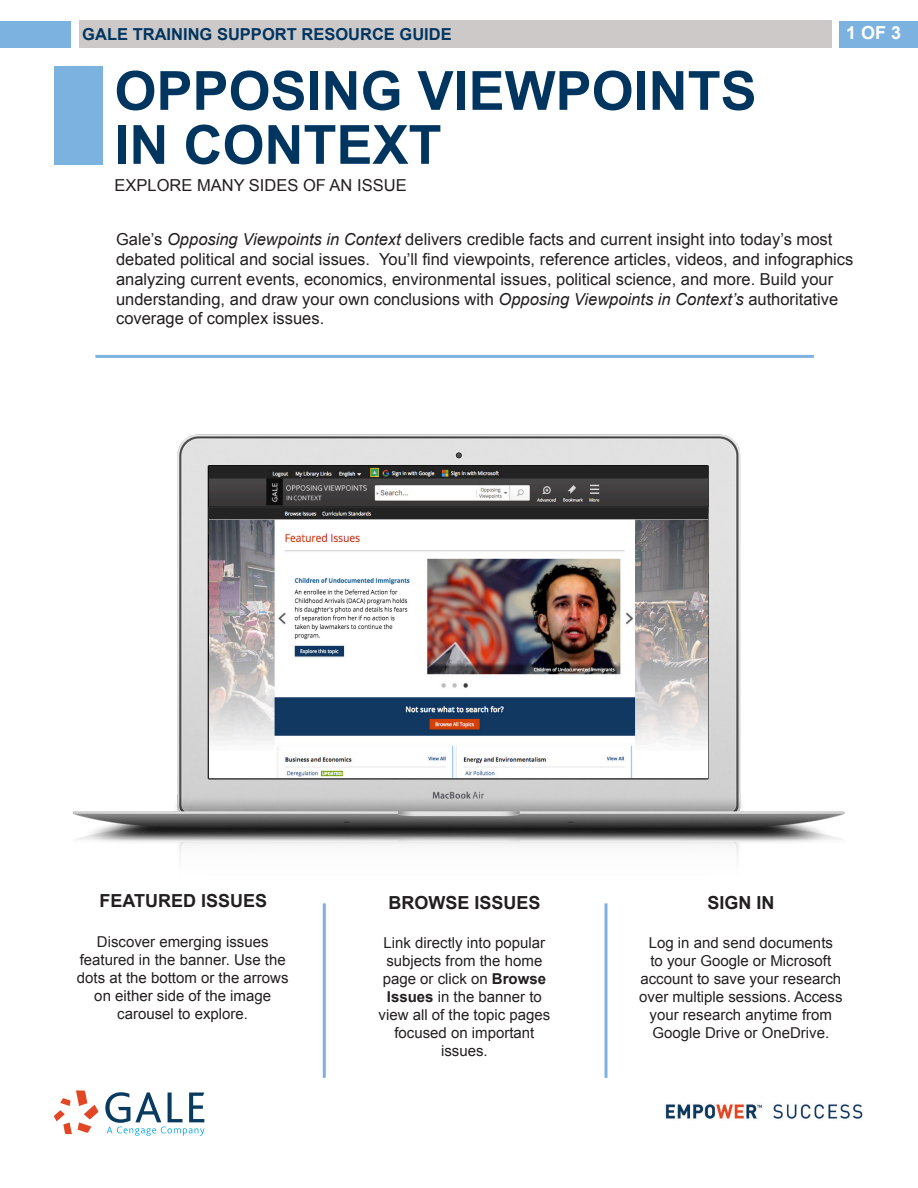
<style>
.page{position:relative;width:918px;height:1188px;background:#fff}
.page>*{position:absolute;margin:0;border:0;box-sizing:border-box;transform-origin:0 0}
.t1{font:700 54px "Arial";color:#003560}
.t2{font:700 18px "Arial";color:#231f20}
.t3{font:700 18px "Arial";color:#fff}
.t4{font:16.5px/19.8px "Arial";color:#231f20}
.t5{font:700 16.5px "Arial";color:#003560}
.t6{font:15px/18px "Arial";color:#231f20;text-align:center}
.s1{font-style:italic}
.s2{font-weight:700}
</style>
<div class="page">
<div style="left:54px;top:66px;width:48px;height:98px;background:#7cb2e0"></div>
<hr style="left:95px;top:355px;width:719px;height:3px;background:#7cb2e0">
<hr style="left:323px;top:903px;width:3px;height:175px;background:#7cb2e0">
<svg style="left:604px;top:903px;width:4px;height:175px"></svg>
<div style="left:79px;top:21px;width:753px;height:27px;background:#cdc9c8"></div>
<div style="left:0;top:21px;width:70px;height:27px;background:#7cb2e0"></div>
<div style="left:840px;top:21px;width:78px;height:27px;background:#7cb2e0"></div>
<svg style="left:54px;top:1091px;width:44px;height:43px"></svg>
<svg style="left:105px;top:1092px;width:100px;height:44px"></svg>
<img style="left:665px;top:1104px;width:198px;height:15px">
<img style="left:73px;top:434px;width:772px;height:424px">
<img style="left:210px;top:467px;width:498px;height:311px">
<p class="t5" style="left:82px;top:23px;width:371px">GALE TRAINING SUPPORT RESOURCE GUIDE</p>
<p class="t3" style="left:846px;top:21px;width:57px">1 OF 3</p>
<p class="t1" style="left:114px;top:55px;width:644px">OPPOSING VIEWPOINTS</p>
<p class="t1" style="left:114px;top:109px;width:329px">IN CONTEXT</p>
<p class="t4" style="left:114px;top:175px;width:294px">EXPLORE MANY SIDES OF AN ISSUE</p>
<p class="t4" style="left:116px;top:230px;width:739px">Gale’s <span class="s1">Opposing Viewpoints in Context</span> delivers credible facts and current insight into today’s most debated political and social issues. You’ll find viewpoints, reference articles, videos, and infographics analyzing current events, economics, environmental issues, political science, and more. Build your understanding, and draw your own conclusions with <span class="s1">Opposing Viewpoints in Context’s</span> authoritative coverage of complex issues.</p>
<p class="t2" style="left:100px;top:889px;width:169px">FEATURED ISSUES</p>
<p class="t6" style="left:77px;top:932px;width:213px">Discover emerging issues featured in the banner. Use the dots at the bottom or the arrows on either side of the image carousel to explore.</p>
<p class="t2" style="left:388px;top:891px;width:154px">BROWSE ISSUES</p>
<p class="t6" style="left:379px;top:934px;width:173px">Link directly into popular subjects from the home page or click on <span class="s2">Browse<br>Issues</span> in the banner to view all of the topic pages focused on important issues.</p>
<p class="t2" style="left:707px;top:891px;width:69px">SIGN IN</p>
<p class="t6" style="left:639px;top:934px;width:205px">Log in and send documents<br>to your Google or Microsoft account to save your research over multiple sessions. Access your research anytime from<br>Google Drive or OneDrive.</p>
</div>
